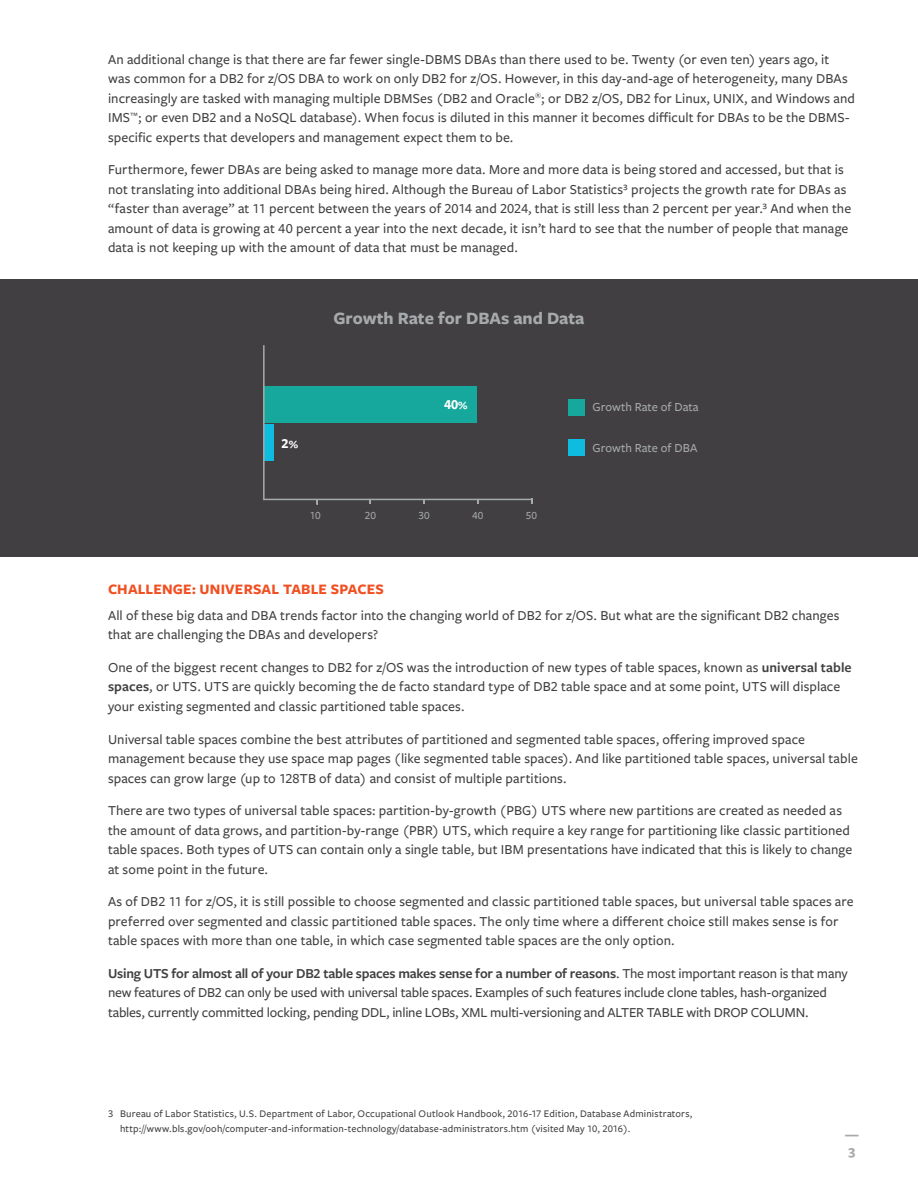
<style>
.page{position:relative;width:918px;height:1188px;background:#fff}
.page>*{position:absolute;margin:0;border:0;box-sizing:border-box;transform-origin:0 0}
.t1{font:700 18px "Freight Sans Pro";color:#a7aaac}
.Section_Title{font:700 15px "Freight Sans Pro";letter-spacing:.015em;color:#f05022}
.Body{font:500 14.25px/19.5px "Freight Sans Pro";letter-spacing:.005em;color:#413f41}
.Body-2{font:500 14.25px/19.5px "Freight Sans Pro";letter-spacing:-.015em;color:#413f41}
.t2{font:700 14.25px "Freight Sans Pro";color:#fff}
.t3{font:700 14.25px/15.8px "Freight Sans Pro";color:#a7aaac}
.t4{font:500 12.75px "Freight Sans Pro";color:#a7aaac}
.t5{font:500 11.25px "Freight Sans Pro";color:#a7aaac}
.Footnote_Text{font:500 10.5px/15px "Freight Sans Pro";letter-spacing:.02em;color:#413f41}
.s1{font-size:11.25px}
.s2{font-weight:600}
</style>
<div class="page">
<div style="left:0;top:280px;width:918px;height:276px;background:#413f41"></div>
<div style="left:568px;top:399px;width:17px;height:17px;background:#16a89d"></div>
<div style="left:568px;top:439px;width:17px;height:17px;background:#0dbcde"></div>
<svg style="left:263px;top:345px;width:269px;height:160px"></svg>
<p class="Body" style="left:108px;top:49px;width:749px">An additional change is that there are far fewer single-DBMS DBAs than there used to be. Twenty (or even ten) years ago, it was common for a DB2 for z/OS DBA to work on only DB2 for z/OS. However, in this day-and-age of heterogeneity, many DBAs increasingly are tasked with managing multiple DBMSes (DB2 and Oracle<sup>®</sup>; or DB2 z/OS, DB2 for Linux, UNIX, and Windows and IMS<sup>™</sup>; or even DB2 and a NoSQL database). When focus is diluted in this manner it becomes difficult for DBAs to be the DBMS&shy;specific experts that developers and management expect them to be.</p>
<p class="Body" style="left:108px;top:159px;width:745px">Furthermore, fewer DBAs are being asked to manage more data. More and more data is being stored and accessed, but that is not translating into additional DBAs being hired. Although the Bureau of Labor Statistics³ projects the growth rate for DBAs as “faster than average” at 11 percent between the years of 2014 and 2024, that is still less than 2 percent per year.³ And when the amount of data is growing at 40 percent a year into the next decade, it isn’t hard to see that the number of people that manage data is not keeping up with the amount of data that must be managed.</p>
<p class="t1" style="left:334px;top:306px;width:252px">Growth Rate for DBAs and Data</p>
<p class="t2" style="left:282px;top:433px;width:18px">2<span class="s1">%</span></p>
<p class="t2" style="left:444px;top:394px;width:25px">40<span class="s1">%</span></p>
<p class="t5" style="left:310px;top:508px;width:13px">10</p>
<p class="t5" style="left:365px;top:508px;width:13px">20</p>
<p class="t5" style="left:418px;top:508px;width:13px">30</p>
<p class="t5" style="left:472px;top:508px;width:13px">40</p>
<p class="t5" style="left:526px;top:508px;width:13px">50</p>
<p class="t4" style="left:593px;top:398px;width:108px">Growth Rate of Data</p>
<p class="t4" style="left:593px;top:439px;width:106px">Growth Rate of DBA</p>
<p class="Section_Title" style="left:108px;top:579px;width:277px">CHALLENGE: UNIVERSAL TABLE SPACES</p>
<p class="Body" style="left:108px;top:605px;width:733px">All of these big data and DBA trends factor into the changing world of DB2 for z/OS. But what are the significant DB2 changes that are challenging the DBAs and developers?</p>
<p class="Body" style="left:108px;top:657px;width:745px">One of the biggest recent changes to DB2 for z/OS was the introduction of new types of table spaces, known as <span class="s2">universal table spaces</span>, or UTS. UTS are quickly becoming the de facto standard type of DB2 table space and at some point, UTS will displace your existing segmented and classic partitioned table spaces.</p>
<p class="Body" style="left:108px;top:729px;width:751px">Universal table spaces combine the best attributes of partitioned and segmented table spaces, offering improved space management because they use space map pages (like segmented table spaces). And like partitioned table spaces, universal table spaces can grow large (up to 128TB of data) and consist of multiple partitions.</p>
<p class="Body" style="left:108px;top:800px;width:746px">There are two types of universal table spaces: partition-by-growth (PBG) UTS where new partitions are created as needed as the amount of data grows, and partition-by-range (PBR) UTS, which require a key range for partitioning like classic partitioned table spaces. Both types of UTS can contain only a single table, but IBM presentations have indicated that this is likely to change at some point in the future.</p>
<p class="Body" style="left:108px;top:891px;width:747px">As of DB2 11 for z/OS, it is still possible to choose segmented and classic partitioned table spaces, but universal table spaces are preferred over segmented and classic partitioned table spaces. The only time where a different choice still makes sense is for table spaces with more than one table, in which case segmented table spaces are the only option.</p>
<p class="Body-2" style="left:108px;top:963px;width:741px"><span class="s2">Using UTS for almost all of your DB2 table spaces makes sense for a number of reasons</span>. The most important reason is that many new features of DB2 can only be used with universal table spaces. Examples of such features include clone tables, hash-organized tables, currently committed locking, pending DDL, inline LOBs, XML multi-versioning and ALTER TABLE with DROP COLUMN.</p>
<p class="Footnote_Text" style="left:120px;top:1105px;width:574px;text-indent:-12px">3 Bureau of Labor Statistics, U.S. Department of Labor, Occupational Outlook Handbook, 2016-17 Edition, Database Administrators, http://www.bls.gov/ooh/computer-and-information-technology/database-administrators.htm (visited May 10, 2016).</p>
<p class="t3" style="left:845px;top:1126px;width:16px">—<br>3</p>
</div>
